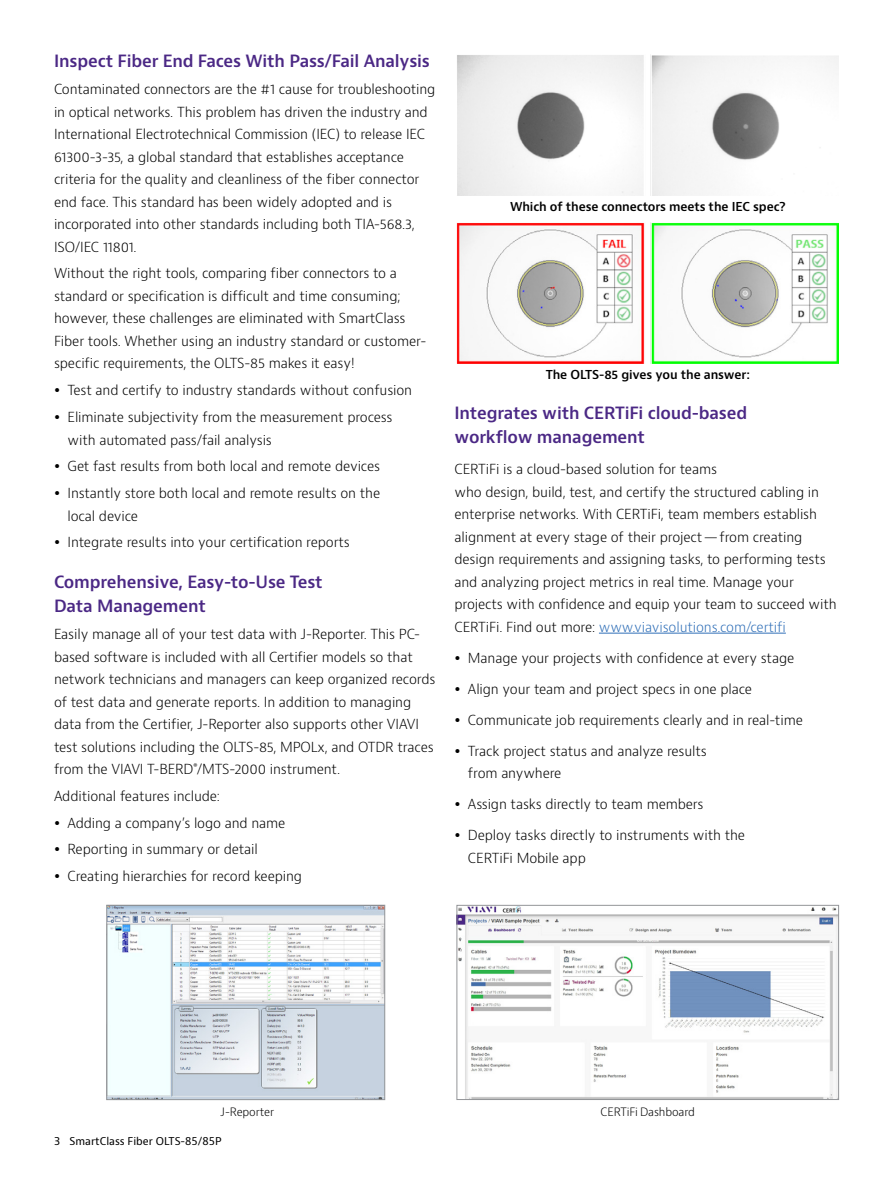
<style>
.page{position:relative;width:893px;height:1191px;background:#fff}
.page>*{position:absolute;margin:0;border:0;box-sizing:border-box;transform-origin:0 0}
.t1{font:600 16.5px/24px "Bernino Sans";letter-spacing:-.01em;color:#4b2885}
.t2{font:300 13.5px/22.5px "Bernino Sans";letter-spacing:-.01em;color:#000}
.t3{font:600 12px "Bernino Sans";letter-spacing:-.01em;color:#000}
.t4{font:300 11.25px "Bernino Sans";letter-spacing:-.01em;color:#000}
.t5{font:10.5px "Bernino Sans";color:#000}
.s1{color:#3170b8}
</style>
<div class="page">
<img style="left:108px;top:907px;width:275px;height:191px">
<div style="left:106px;top:905px;width:279px;height:195px;border:1px solid #939598"></div>
<img style="left:458px;top:907px;width:379px;height:191px">
<div style="left:456px;top:905px;width:383px;height:195px;border:1px solid #939598"></div>
<img style="left:457px;top:55px;width:381px;height:140px">
<img style="left:457px;top:222px;width:382px;height:141px">
<hr style="left:599px;top:633px;width:187px;height:1px;background:#3170b8">
<p class="t1" style="left:54px;top:50px;width:378px">Inspect Fiber End Faces With Pass/Fail Analysis</p>
<p class="t2" style="left:54px;top:78px;width:383px">Contaminated connectors are the #1 cause for troubleshooting in optical networks. This problem has driven the industry and International Electrotechnical Commission (IEC) to release IEC 61300-3-35, a global standard that establishes acceptance criteria for the quality and cleanliness of the fiber connector end face. This standard has been widely adopted and is incorporated into other standards including both TIA-568.3, ISO/IEC 11801.</p>
<p class="t2" style="left:54px;top:262px;width:374px">Without the right tools, comparing fiber connectors to a standard or specification is difficult and time consuming; however, these challenges are eliminated with SmartClass Fiber tools. Whether using an industry standard or customer&shy;specific requirements, the OLTS-85 makes it easy!</p>
<p class="t2" style="left:68px;top:377px;width:346px;line-height:26.7px">Test and certify to industry standards without confusion<br>Eliminate subjectivity from the measurement process</p>
<p class="t2" style="left:68px;top:426px;width:314px;line-height:26.7px">with automated pass/fail analysis<br>Get fast results from both local and remote devices<br>Instantly store both local and remote results on the</p>
<p class="t2" style="left:68px;top:502px;width:284px;line-height:26.7px">local device<br>Integrate results into your certification reports</p>
<p class="t1" style="left:54px;top:570px;width:270px">Comprehensive, Easy-to-Use Test<br>Data Management</p>
<p class="t2" style="left:54px;top:623px;width:383px">Easily manage all of your test data with J-Reporter. This PC&shy;based software is included with all Certifier models so that network technicians and managers can keep organized records of test data and generate reports. In addition to managing data from the Certifier, J-Reporter also supports other VIAVI test solutions including the OLTS-85, MPOLx, and OTDR traces from the VIAVI T-BERD<sup>®</sup>/MTS-2000 instrument.</p>
<p class="t2" style="left:68px;top:783px;width:236px;line-height:26.7px;text-indent:-14px">Additional features include:<br>Adding a company’s logo and name Reporting in summary or detail Creating hierarchies for record keeping</p>
<p class="t3" style="left:510px;top:199px;width:277px">Which of these connectors meets the IEC spec?</p>
<p class="t3" style="left:546px;top:367px;width:206px">The OLTS-85 gives you the answer:</p>
<p class="t1" style="left:454px;top:401px;width:294px">Integrates with CERTiFi cloud-based workflow management</p>
<p class="t2" style="left:454px;top:458px;width:384px">CERTiFi is a cloud-based solution for teams<br>who design, build, test, and certify the structured cabling in enterprise networks. With CERTiFi, team members establish alignment at every stage of their project—from creating design requirements and assigning tasks, to performing tests and analyzing project metrics in real time. Manage your projects with confidence and equip your team to succeed with CERTiFi. Find out more: <span class="s1">www.viavisolutions.com/certifi</span></p>
<p class="t2" style="left:468px;top:647px;width:328px">Manage your projects with confidence at every stage</p>
<p class="t2" style="left:468px;top:678px;width:286px">Align your team and project specs in one place</p>
<p class="t2" style="left:468px;top:709px;width:336px">Communicate job requirements clearly and in real-time</p>
<p class="t2" style="left:468px;top:740px;width:240px">Track project status and analyze results from anywhere</p>
<p class="t2" style="left:468px;top:793px;width:237px">Assign tasks directly to team members</p>
<p class="t2" style="left:468px;top:824px;width:279px">Deploy tasks directly to instruments with the<br>CERTiFi Mobile app</p>
<p class="t4" style="left:221px;top:1104px;width:55px">J-Reporter</p>
<p class="t4" style="left:600px;top:1104px;width:96px">CERTiFi Dashboard</p>
<p class="t5" style="left:54px;top:1134px;width:169px">3 SmartClass Fiber OLTS-85/85P</p>
</div>
